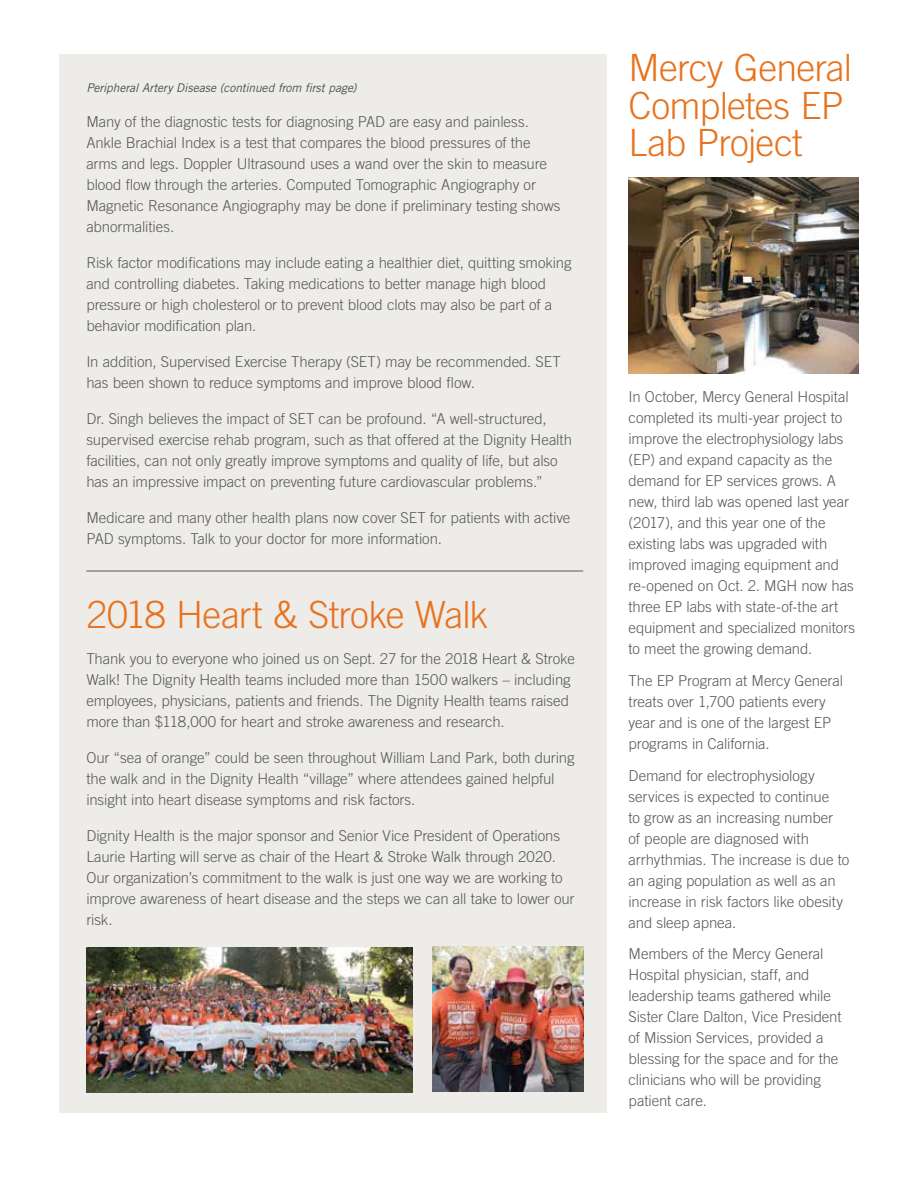
<style>
.page{position:relative;width:918px;height:1188px;background:#fff}
.page>*{position:absolute;margin:0;border:0;box-sizing:border-box;transform-origin:0 0}
.t1{font:300 37.5px/37.5px "Trade Gothic LT Std";letter-spacing:-.02em;color:#e7731f}
.t2{font:300 15px/21px "Trade Gothic LT Std";letter-spacing:-.005em;color:#58595b}
.t3{font:italic 12px "Trade Gothic LT Std";letter-spacing:-.005em;color:#475256}
</style>
<div class="page">
<div style="left:59px;top:54px;width:548px;height:1058px;background:#eeece8"></div>
<hr style="left:86px;top:571px;width:497px;height:1px;background:#58595b">
<img style="left:86px;top:947px;width:326px;height:145px">
<img style="left:432px;top:947px;width:151px;height:145px">
<img style="left:629px;top:177px;width:230px;height:197px">
<p class="t3" style="left:86px;top:80px;width:272px">Peripheral Artery Disease (continued from first page)</p>
<p class="t2" style="left:86px;top:111px;width:476px">Many of the diagnostic tests for diagnosing PAD are easy and painless.<br>Ankle Brachial Index is a test that compares the blood pressures of the arms and legs. Doppler Ultrasound uses a wand over the skin to measure blood flow through the arteries. Computed Tomographic Angiography or Magnetic Resonance Angiography may be done if preliminary testing shows abnormalities.</p>
<p class="t2" style="left:86px;top:252px;width:487px">Risk factor modifications may include eating a healthier diet, quitting smoking and controlling diabetes. Taking medications to better manage high blood pressure or high cholesterol or to prevent blood clots may also be part of a behavior modification plan.</p>
<p class="t2" style="left:86px;top:351px;width:476px">In addition, Supervised Exercise Therapy (SET) may be recommended. SET has been shown to reduce symptoms and improve blood flow.</p>
<p class="t2" style="left:86px;top:408px;width:487px">Dr. Singh believes the impact of SET can be profound. “A well-structured, supervised exercise rehab program, such as that offered at the Dignity Health facilities, can not only greatly improve symptoms and quality of life, but also has an impressive impact on preventing future cardiovascular problems.”</p>
<p class="t2" style="left:86px;top:507px;width:486px">Medicare and many other health plans now cover SET for patients with active<br>PAD symptoms. Talk to your doctor for more information.</p>
<h1 class="t1" style="left:86px;top:595px;width:403px">2018 Heart &amp; Stroke Walk</h1>
<p class="t2" style="left:86px;top:648px;width:490px">Thank you to everyone who joined us on Sept. 27 for the 2018 Heart &amp; Stroke Walk! The Dignity Health teams included more than 1500 walkers – including employees, physicians, patients and friends. The Dignity Health teams raised more than $118,000 for heart and stroke awareness and research.</p>
<p class="t2" style="left:86px;top:747px;width:490px">Our “sea of orange” could be seen throughout William Land Park, both during the walk and in the Dignity Health “village” where attendees gained helpful insight into heart disease symptoms and risk factors.</p>
<p class="t2" style="left:86px;top:825px;width:490px">Dignity Health is the major sponsor and Senior Vice President of Operations Laurie Harting will serve as chair of the Heart &amp; Stroke Walk through 2020.<br>Our organization’s commitment to the walk is just one way we are working to improve awareness of heart disease and the steps we can all take to lower our risk.</p>
<h1 class="t1" style="left:629px;top:49px;width:225px">Mercy General<br>Completes EP<br>Lab Project</h1>
<p class="t2" style="left:629px;top:386px;width:228px">In October, Mercy General Hospital completed its multi-year project to improve the electrophysiology labs (EP) and expand capacity as the demand for EP services grows. A new, third lab was opened last year (2017), and this year one of the existing labs was upgraded with improved imaging equipment and re-opened on Oct. 2. MGH now has three EP labs with state-of-the art equipment and specialized monitors to meet the growing demand.</p>
<p class="t2" style="left:629px;top:670px;width:216px">The EP Program at Mercy General treats over 1,700 patients every year and is one of the largest EP programs in California.</p>
<p class="t2" style="left:629px;top:765px;width:222px">Demand for electrophysiology services is expected to continue<br>to grow as an increasing number<br>of people are diagnosed with arrhythmias. The increase is due to an aging population as well as an increase in risk factors like obesity and sleep apnea.</p>
<p class="t2" style="left:629px;top:943px;width:215px">Members of the Mercy General<br>Hospital physician, staff, and leadership teams gathered while<br>Sister Clare Dalton, Vice President of Mission Services, provided a blessing for the space and for the clinicians who will be providing patient care.</p>
</div>
